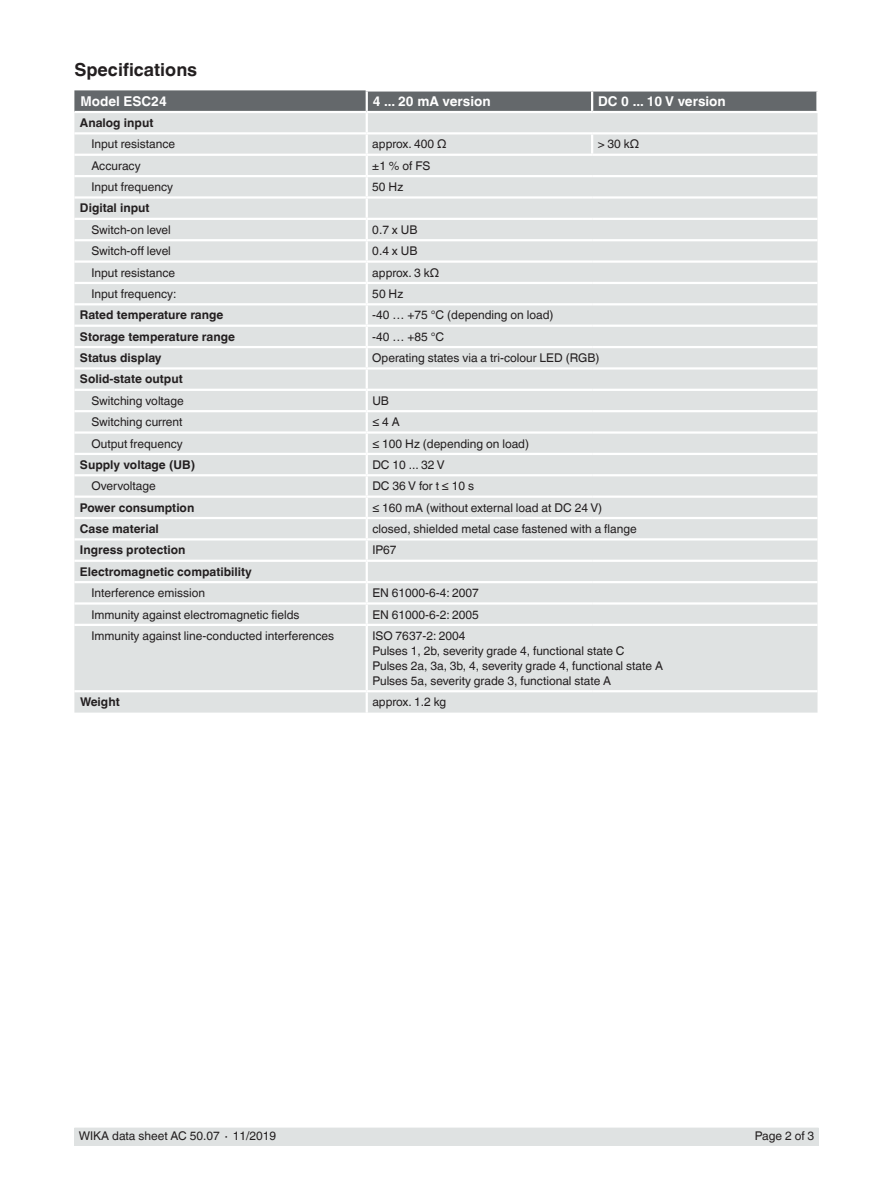
<style>
.page{position:relative;width:893px;height:1188px;background:#fff}
.page>*{position:absolute;margin:0;border:0;box-sizing:border-box;transform-origin:0 0}
.t1{font:700 18px "Helvetica World";color:#231f20}
.t2{font:700 13.5px "Helvetica World";color:#fff}
.t3{font:12px/15px "Helvetica World";color:#231f20}
.t4{font:700 12px "Helvetica World";color:#231f20}
</style>
<div class="page">
<div style="left:74px;top:305px;width:743px;height:408px;background:#dfe2e2"></div>
<hr style="left:366px;top:305px;width:2px;height:20px;background:#fff">
<hr style="left:74px;top:325px;width:293px;height:2px;background:#fff">
<hr style="left:367px;top:325px;width:225px;height:2px;background:#fff">
<hr style="left:592px;top:325px;width:225px;height:2px;background:#fff">
<hr style="left:74px;top:346px;width:293px;height:2px;background:#fff">
<hr style="left:367px;top:346px;width:225px;height:2px;background:#fff">
<hr style="left:592px;top:346px;width:225px;height:2px;background:#fff">
<hr style="left:74px;top:367px;width:293px;height:3px;background:#fff">
<hr style="left:367px;top:367px;width:225px;height:3px;background:#fff">
<hr style="left:592px;top:367px;width:225px;height:3px;background:#fff">
<hr style="left:74px;top:389px;width:293px;height:2px;background:#fff">
<hr style="left:367px;top:389px;width:225px;height:2px;background:#fff">
<hr style="left:592px;top:389px;width:225px;height:2px;background:#fff">
<hr style="left:74px;top:410px;width:293px;height:2px;background:#fff">
<hr style="left:367px;top:410px;width:225px;height:2px;background:#fff">
<hr style="left:592px;top:410px;width:225px;height:2px;background:#fff">
<hr style="left:74px;top:431px;width:293px;height:3px;background:#fff">
<hr style="left:367px;top:431px;width:225px;height:3px;background:#fff">
<hr style="left:592px;top:431px;width:225px;height:3px;background:#fff">
<hr style="left:74px;top:453px;width:293px;height:2px;background:#fff">
<hr style="left:367px;top:453px;width:225px;height:2px;background:#fff">
<svg style="left:366px;top:327px;width:2px;height:147px"></svg>
<hr style="left:592px;top:453px;width:225px;height:2px;background:#fff">
<hr style="left:74px;top:474px;width:293px;height:2px;background:#fff">
<hr style="left:367px;top:474px;width:225px;height:2px;background:#fff">
<hr style="left:366px;top:476px;width:2px;height:20px;background:#fff">
<hr style="left:592px;top:474px;width:225px;height:2px;background:#fff">
<hr style="left:74px;top:496px;width:293px;height:2px;background:#fff">
<hr style="left:367px;top:496px;width:225px;height:2px;background:#fff">
<hr style="left:592px;top:496px;width:225px;height:2px;background:#fff">
<hr style="left:74px;top:517px;width:293px;height:2px;background:#fff">
<hr style="left:367px;top:517px;width:225px;height:2px;background:#fff">
<hr style="left:592px;top:517px;width:225px;height:2px;background:#fff">
<hr style="left:74px;top:538px;width:293px;height:3px;background:#fff">
<hr style="left:367px;top:538px;width:225px;height:3px;background:#fff">
<hr style="left:592px;top:538px;width:225px;height:3px;background:#fff">
<hr style="left:74px;top:560px;width:293px;height:2px;background:#fff">
<hr style="left:367px;top:560px;width:225px;height:2px;background:#fff">
<hr style="left:592px;top:560px;width:225px;height:2px;background:#fff">
<hr style="left:74px;top:581px;width:293px;height:2px;background:#fff">
<hr style="left:367px;top:581px;width:225px;height:2px;background:#fff">
<hr style="left:592px;top:581px;width:225px;height:2px;background:#fff">
<hr style="left:74px;top:602px;width:293px;height:3px;background:#fff">
<hr style="left:367px;top:602px;width:225px;height:3px;background:#fff">
<svg style="left:366px;top:498px;width:2px;height:126px"></svg>
<hr style="left:592px;top:602px;width:225px;height:3px;background:#fff">
<hr style="left:74px;top:624px;width:293px;height:2px;background:#fff">
<hr style="left:367px;top:624px;width:225px;height:2px;background:#fff">
<hr style="left:366px;top:626px;width:2px;height:64px;background:#fff">
<hr style="left:592px;top:624px;width:225px;height:2px;background:#fff">
<hr style="left:74px;top:690px;width:293px;height:2px;background:#fff">
<hr style="left:367px;top:690px;width:225px;height:2px;background:#fff">
<hr style="left:366px;top:692px;width:2px;height:21px;background:#fff">
<hr style="left:592px;top:690px;width:225px;height:2px;background:#fff">
<svg style="left:74px;top:90px;width:743px;height:213px;background:#d6d9d9"></svg>
<hr style="left:816px;top:92px;width:3px;height:19px;background:#fff">
<hr style="left:367px;top:111px;width:225px;height:2px;background:#fff">
<hr style="left:592px;top:111px;width:227px;height:2px;background:#fff">
<div style="left:74px;top:1128px;width:745px;height:17px;background:#dfe2e2"></div>
<h1 class="t1" style="left:74px;top:60px;width:124px">Specifications</h1>
<p class="t2" style="left:80px;top:94px;width:88px">Model ESC24</p>
<p class="t2" style="left:373px;top:94px;width:119px">4 ... 20 mA version</p>
<p class="t2" style="left:598px;top:94px;width:129px">DC 0 ... 10 V version</p>
<p class="t4" style="left:80px;top:116px;width:75px">Analog input</p>
<p class="t3" style="left:91px;top:137px;width:85px">Input resistance</p>
<p class="t3" style="left:372px;top:137px;width:76px">approx. 400 Ω</p>
<p class="t3" style="left:598px;top:137px;width:43px">&gt; 30 kΩ</p>
<p class="t3" style="left:91px;top:158px;width:51px">Accuracy</p>
<p class="t3" style="left:372px;top:158px;width:60px">±1 % of FS</p>
<p class="t3" style="left:91px;top:179px;width:83px">Input frequency</p>
<p class="t3" style="left:372px;top:179px;width:32px">50 Hz</p>
<p class="t4" style="left:80px;top:201px;width:71px">Digital input</p>
<p class="t3" style="left:91px;top:222px;width:81px">Switch-on level</p>
<p class="t3" style="left:372px;top:222px;width:47px">0.7 x UB</p>
<p class="t3" style="left:91px;top:244px;width:81px">Switch-off level</p>
<p class="t3" style="left:372px;top:244px;width:47px">0.4 x UB</p>
<p class="t3" style="left:91px;top:265px;width:85px">Input resistance</p>
<p class="t3" style="left:372px;top:265px;width:68px">approx. 3 kΩ</p>
<p class="t3" style="left:91px;top:286px;width:87px">Input frequency:</p>
<p class="t3" style="left:372px;top:286px;width:32px">50 Hz</p>
<p class="t4" style="left:80px;top:308px;width:145px">Rated temperature range</p>
<p class="t3" style="left:372px;top:308px;width:183px">-40 … +75 °C (depending on load)</p>
<p class="t4" style="left:80px;top:330px;width:156px">Storage temperature range</p>
<p class="t3" style="left:372px;top:329px;width:73px">-40 … +85 °C</p>
<p class="t4" style="left:80px;top:351px;width:83px">Status display</p>
<p class="t3" style="left:372px;top:350px;width:229px">Operating states via a tri-colour LED (RGB)</p>
<p class="t4" style="left:80px;top:372px;width:104px">Solid-state output</p>
<p class="t3" style="left:91px;top:393px;width:94px">Switching voltage</p>
<p class="t3" style="left:372px;top:393px;width:18px">UB</p>
<p class="t3" style="left:91px;top:415px;width:93px">Switching current</p>
<p class="t3" style="left:372px;top:415px;width:29px">≤ 4 A</p>
<p class="t3" style="left:91px;top:436px;width:93px">Output frequency</p>
<p class="t3" style="left:372px;top:436px;width:158px">≤ 100 Hz (depending on load)</p>
<p class="t4" style="left:80px;top:458px;width:117px">Supply voltage (UB)</p>
<p class="t3" style="left:372px;top:457px;width:74px">DC 10 ... 32 V</p>
<p class="t3" style="left:91px;top:479px;width:66px">Overvoltage</p>
<p class="t3" style="left:372px;top:479px;width:103px">DC 36 V for t ≤ 10 s</p>
<p class="t4" style="left:80px;top:501px;width:116px">Power consumption</p>
<p class="t3" style="left:372px;top:500px;width:231px">≤ 160 mA (without external load at DC 24 V)</p>
<p class="t4" style="left:80px;top:522px;width:80px">Case material</p>
<p class="t3" style="left:372px;top:521px;width:266px">closed, shielded metal case fastened with a flange</p>
<p class="t4" style="left:80px;top:543px;width:107px">Ingress protection</p>
<p class="t3" style="left:372px;top:543px;width:26px">IP67</p>
<p class="t4" style="left:80px;top:565px;width:173px">Electromagnetic compatibility</p>
<p class="t3" style="left:91px;top:586px;width:115px">Interference emission</p>
<p class="t3" style="left:372px;top:586px;width:108px">EN 61000-6-4: 2007</p>
<p class="t3" style="left:91px;top:607px;width:210px">Immunity against electromagnetic fields</p>
<p class="t3" style="left:372px;top:607px;width:108px">EN 61000-6-2: 2005</p>
<p class="t3" style="left:91px;top:628px;width:244px">Immunity against line-conducted interferences</p>
<p class="t3" style="left:372px;top:628px;width:292px">ISO 7637-2: 2004<br>Pulses 1, 2b, severity grade 4, functional state C Pulses 2a, 3a, 3b, 4, severity grade 4, functional state A Pulses 5a, severity grade 3, functional state A</p>
<p class="t4" style="left:80px;top:695px;width:41px">Weight</p>
<p class="t3" style="left:372px;top:695px;width:75px">approx. 1.2 kg</p>
<p class="t3" style="left:79px;top:1129px;width:199px">WIKA data sheet AC 50.07 ∙ 11/2019</p>
<p class="t3" style="left:755px;top:1129px;width:61px">Page 2 of 3</p>
</div>
